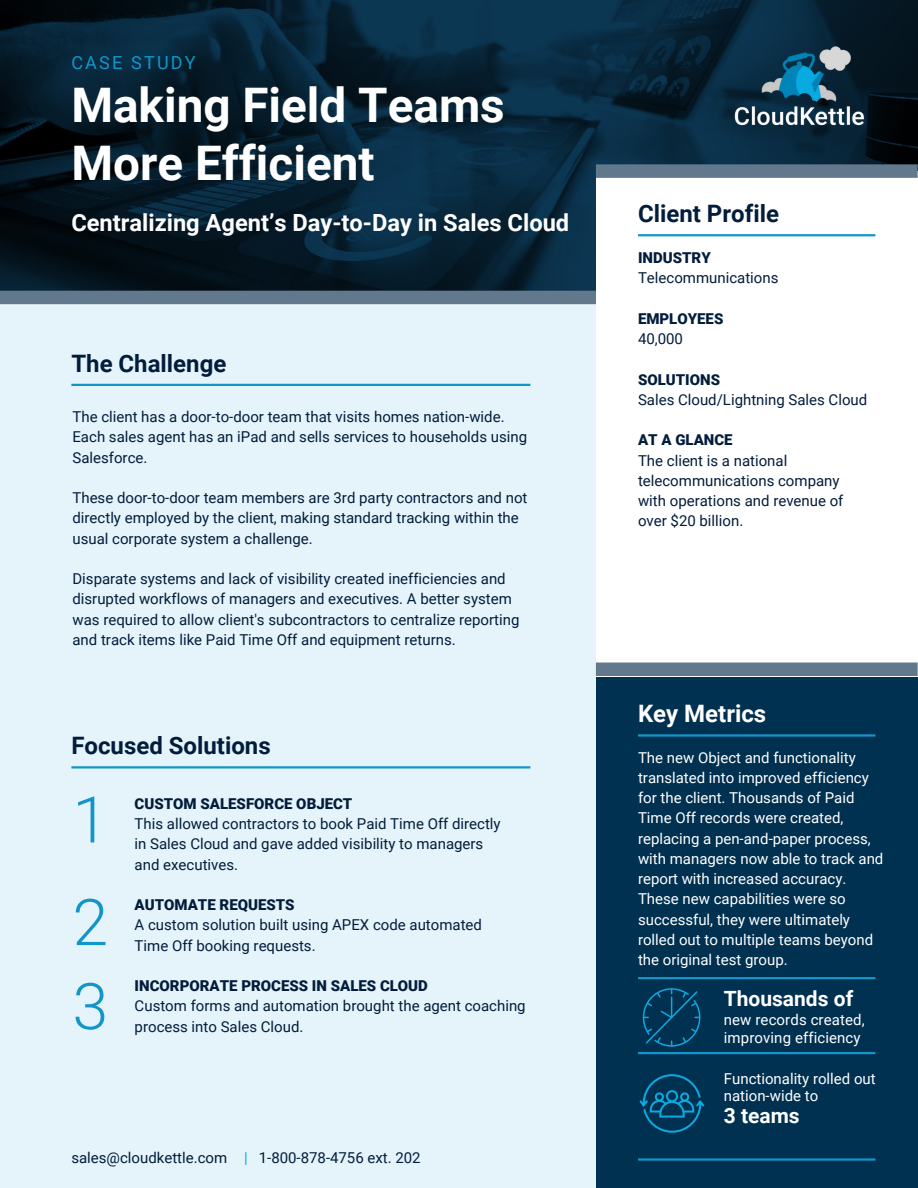
<style>
.page{position:relative;width:918px;height:1188px;background:#e5f4fa}
.page>*{position:absolute;margin:0;border:0;box-sizing:border-box;transform-origin:0 0}
.t1{font:300 64.5px "Roboto";color:#1296ca}
.t2{font:700 47.7px "Roboto";color:#fff}
.t3{font:700 24px "Roboto";color:#021c3b}
.t4{font:700 24px "Roboto";color:#fff}
.t5{font:700 23.7px "Roboto";color:#fff}
.t6{font:700 21px "Roboto";color:#fff}
.t7{font:18px "Roboto";letter-spacing:.12em;color:#1296ca}
.t8{font:15px/20.2px "Roboto";color:#021c3b}
.t9{font:15px/20.2px "Roboto";color:#fff}
.t10{font:900 15px "Roboto";color:#021c3b}
.s1{color:#0aabe1}
</style>
<div class="page">
<img style="left:0;top:0;width:918px;height:291px">
<div style="left:0;top:291px;width:912px;height:13px;background:#62798d"></div>
<div style="left:596px;top:676px;width:322px;height:512px;background:#003151"></div>
<div style="left:596px;top:171px;width:322px;height:505px;background:#fff"></div>
<div style="left:596px;top:164px;width:322px;height:14px;background:#62798d"></div>
<div style="left:596px;top:663px;width:322px;height:13px;background:#62798d"></div>
<img style="left:728px;top:34px;width:141px;height:102px">
<hr style="left:71px;top:384px;width:459px;height:2px;background:#1296ca">
<hr style="left:638px;top:234px;width:237px;height:2px;background:#1296ca">
<hr style="left:638px;top:734px;width:237px;height:3px;background:#1296ca">
<hr style="left:638px;top:977px;width:237px;height:2px;background:#1296ca">
<hr style="left:638px;top:1052px;width:237px;height:2px;background:#1296ca">
<hr style="left:638px;top:1158px;width:237px;height:3px;background:#1296ca">
<hr style="left:71px;top:766px;width:459px;height:3px;background:#1296ca">
<svg style="left:640px;top:1074px;width:65px;height:59px"></svg>
<svg style="left:642px;top:988px;width:59px;height:59px"></svg>
<p class="t7" style="left:71px;top:52px;width:126px">CASE STUDY</p>
<p class="t2" style="left:71px;top:78px;width:435px">Making Field Teams</p>
<p class="t2" style="left:71px;top:135px;width:305px">More Efficient</p>
<p class="t5" style="left:71px;top:209px;width:499px">Centralizing Agent’s Day-to-Day in Sales Cloud</p>
<p class="t3" style="left:71px;top:349px;width:156px">The Challenge</p>
<p class="t8" style="left:72px;top:407px;width:456px">The client has a door-to-door team that visits homes nation-wide.<br>Each sales agent has an iPad and sells services to households using<br>Salesforce.</p>
<p class="t8" style="left:72px;top:488px;width:457px">These door-to-door team members are 3rd party contractors and not directly employed by the client, making standard tracking within the usual corporate system a challenge.</p>
<p class="t8" style="left:72px;top:569px;width:448px">Disparate systems and lack of visibility created inefficiencies and disrupted workflows of managers and executives. A better system was required to allow client's subcontractors to centralize reporting and track items like Paid Time Off and equipment returns.</p>
<p class="t3" style="left:71px;top:732px;width:201px">Focused Solutions</p>
<p class="t1" style="left:72px;top:783px;width:37px">1</p>
<p class="t1" style="left:72px;top:885px;width:37px">2</p>
<p class="t1" style="left:72px;top:969px;width:37px">3</p>
<p class="t10" style="left:135px;top:795px;width:219px">CUSTOM SALESFORCE OBJECT</p>
<p class="t8" style="left:135px;top:814px;width:368px">This allowed contractors to book Paid Time Off directly</p>
<p class="t8" style="left:135px;top:834px;width:350px">in Sales Cloud and gave added visibility to managers</p>
<p class="t8" style="left:135px;top:854px;width:105px">and executives.</p>
<p class="t10" style="left:135px;top:896px;width:162px">AUTOMATE REQUESTS</p>
<p class="t8" style="left:135px;top:915px;width:349px">A custom solution built using APEX code automated</p>
<p class="t8" style="left:135px;top:935px;width:183px">Time Off booking requests.</p>
<p class="t10" style="left:135px;top:977px;width:295px">INCORPORATE PROCESS IN SALES CLOUD</p>
<p class="t8" style="left:135px;top:996px;width:393px">Custom forms and automation brought the agent coaching process into Sales Cloud.</p>
<p class="t8" style="left:71px;top:1148px;width:157px">sales@cloudkettle.com</p>
<p class="t8" style="left:244px;top:1148px;width:178px"><span class="s1">|</span> 1-800-878-4756 ext. 202</p>
<p class="t3" style="left:638px;top:200px;width:142px">Client Profile</p>
<p class="t10" style="left:638px;top:249px;width:74px">INDUSTRY</p>
<p class="t8" style="left:638px;top:268px;width:142px">Telecommunications</p>
<p class="t10" style="left:638px;top:310px;width:87px">EMPLOYEES</p>
<p class="t8" style="left:638px;top:329px;width:47px">40,000</p>
<p class="t10" style="left:638px;top:371px;width:84px">SOLUTIONS</p>
<p class="t8" style="left:638px;top:390px;width:231px">Sales Cloud/Lightning Sales Cloud</p>
<p class="t10" style="left:638px;top:431px;width:96px">AT A GLANCE</p>
<p class="t8" style="left:638px;top:450px;width:203px">The client is a national telecommunications company</p>
<p class="t8" style="left:638px;top:491px;width:207px">with operations and revenue of over $20 billion.</p>
<p class="t4" style="left:638px;top:700px;width:130px">Key Metrics</p>
<p class="t9" style="left:638px;top:747px;width:247px">The new Object and functionality translated into improved efficiency for the client. Thousands of Paid Time Off records were created, replacing a pen-and-paper process, with managers now able to track and report with increased accuracy.<br>These new capabilities were so successful, they were ultimately rolled out to multiple teams beyond the original test group.</p>
<p class="t6" style="left:724px;top:987px;width:131px">Thousands of</p>
<p class="t9" style="left:724px;top:1011px;width:142px;line-height:18px">new records created, improving efficiency</p>
<p class="t9" style="left:724px;top:1070px;width:153px;line-height:16.8px">Functionality rolled out nation-wide to</p>
<p class="t6" style="left:724px;top:1104px;width:77px">3 teams</p>
</div>
